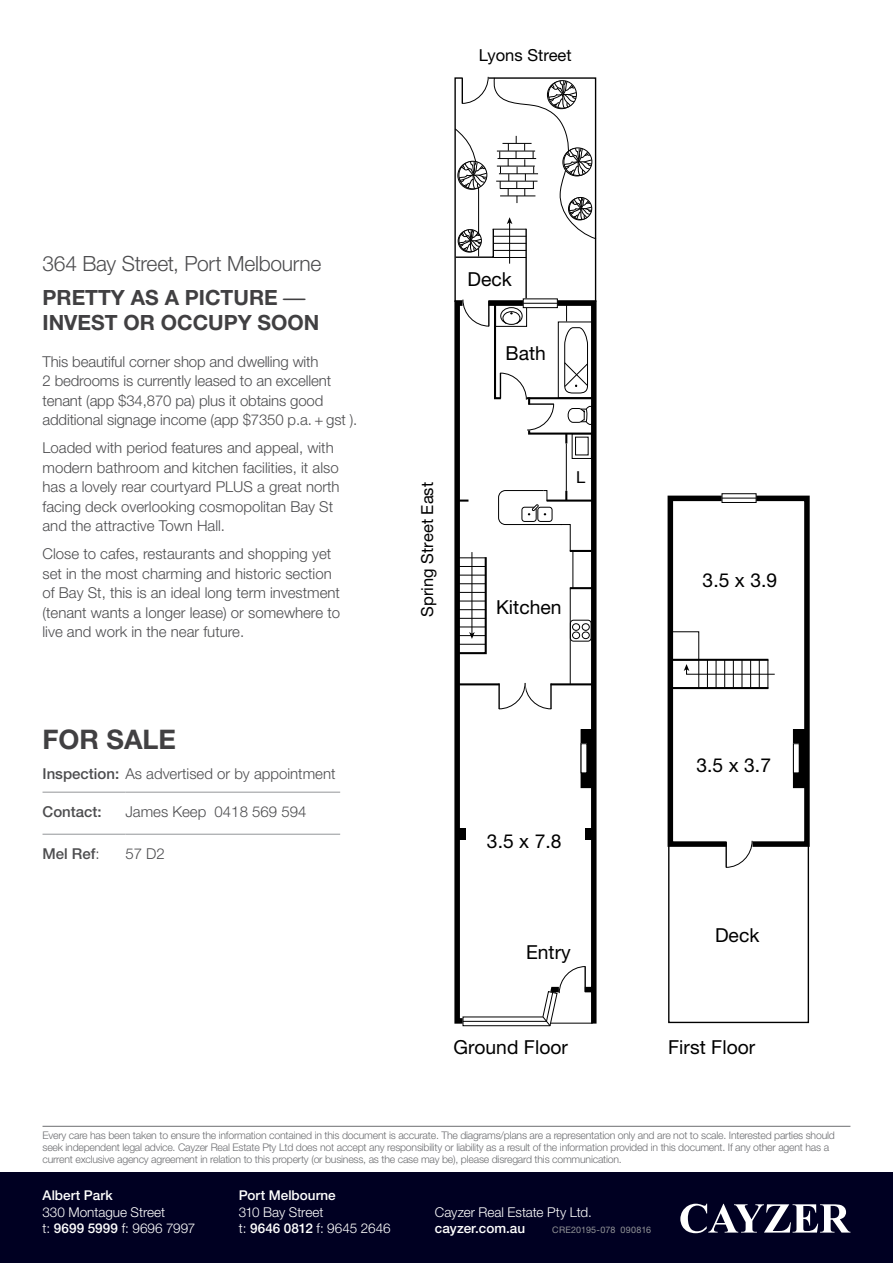
<style>
.page{position:relative;width:893px;height:1263px;background:#fff}
.page>*{position:absolute;margin:0;border:0;box-sizing:border-box;transform-origin:0 0}
.t1{font:700 27px "Helvetica Neue";color:#414042}
.t2{font:300 21px/34px "Helvetica Neue";letter-spacing:-.01em;color:#4d4d4f}
.t3{font:700 21px "Helvetica Neue";color:#414042}
.t4{font:19.35px "Helvetica Neue";color:#000}
.t5{font:16.5px "Helvetica Neue";color:#000}
.t6{font:300 15px/19.5px "Helvetica Neue";color:#4d4d4f}
.t7{font:500 15px "Helvetica Neue";color:#4d4d4f}
.t8{font:300 13.5px/16.5px "Helvetica Neue";letter-spacing:-.005em;color:#fff}
.t9{font:500 13.5px "Helvetica Neue";color:#fff}
.t10{font:300 10.5px/12px "Helvetica Neue";letter-spacing:-.02em;color:#6d6e71}
.t11{font:9px "Helvetica Neue";letter-spacing:.015em;color:#939598}
.s1{font-weight:700;color:#414042}
.s2{font-family:"American Typewriter";font-weight:500;color:#414042}
.s3{font-weight:500}
.s4{font-weight:300}
</style>
<div class="page">
<div style="left:0;top:1172px;width:893px;height:91px;background:#002"></div>
<svg style="left:680px;top:1204px;width:170px;height:29px"></svg>
<hr style="left:43px;top:1126px;width:807px;height:1px;background:#6d6e71">
<hr style="left:43px;top:792px;width:82px;height:1px;background:#939598">
<hr style="left:125px;top:792px;width:215px;height:1px;background:#939598">
<hr style="left:43px;top:834px;width:82px;height:1px;background:#939598">
<hr style="left:125px;top:834px;width:215px;height:1px;background:#939598">
<svg style="left:454px;top:298px;width:143px;height:726px"></svg>
<hr style="left:458px;top:683px;width:136px;height:2px;background:#000">
<svg style="left:459px;top:499px;width:9px;height:3px"></svg>
<hr style="left:547px;top:499px;width:45px;height:3px;background:#000">
<hr style="left:566px;top:443px;width:1px;height:48px;background:#000">
<hr style="left:570px;top:588px;width:1px;height:96px;background:#000">
<hr style="left:570px;top:550px;width:22px;height:2px;background:#000">
<hr style="left:570px;top:587px;width:23px;height:2px;background:#000">
<hr style="left:573px;top:552px;width:1px;height:37px;background:#000">
<div style="left:585px;top:828px;width:7px;height:12px;background:#000"></div>
<div style="left:459px;top:828px;width:6px;height:12px;background:#000"></div>
<div style="left:525px;top:677px;width:25px;height:34px;background:#fff"></div>
<div style="left:500px;top:677px;width:25px;height:34px;background:#fff"></div>
<svg style="left:498px;top:682px;width:54px;height:27px"></svg>
<hr style="left:498px;top:683px;width:2px;height:26px;background:#000">
<div style="left:581px;top:730px;width:14px;height:58px;background:#000"></div>
<div style="left:581px;top:744px;width:6px;height:29px;background:#fff"></div>
<div style="left:572px;top:433px;width:20px;height:26px;border:1px solid #000"></div>
<div style="left:575px;top:437px;width:13px;height:18px;border:1px solid #000"></div>
<div style="left:463px;top:294px;width:25px;height:34px;background:#fff"></div>
<svg style="left:462px;top:299px;width:133px;height:144px"></svg>
<div style="left:570px;top:620px;width:21px;height:21px;border:1px solid #000;border-radius:3px"></div>
<div style="left:572px;top:632px;width:8px;height:7px;border:1px solid #000;border-radius:50%"></div>
<div style="left:572px;top:623px;width:8px;height:8px;border:1px solid #000;border-radius:50%"></div>
<div style="left:582px;top:632px;width:8px;height:7px;border:1px solid #000;border-radius:50%"></div>
<div style="left:582px;top:623px;width:8px;height:8px;border:1px solid #000;border-radius:50%"></div>
<svg style="left:498px;top:490px;width:73px;height:62px"></svg>
<hr style="left:472px;top:552px;width:1px;height:82px;background:#000">
<svg style="left:455px;top:555px;width:33px;height:100px"></svg>
<hr style="left:550px;top:1023px;width:43px;height:1px;background:#000">
<svg style="left:462px;top:966px;width:124px;height:61px"></svg>
<hr style="left:525px;top:229px;width:2px;height:69px;background:#000">
<hr style="left:509px;top:222px;width:1px;height:42px;background:#000">
<svg style="left:454px;top:76px;width:143px;height:183px"></svg>
<div style="left:668px;top:496px;width:142px;height:351px;border:6px solid #000"></div>
<div style="left:670px;top:631px;width:29px;height:29px;border:1px solid #000"></div>
<hr style="left:671px;top:687px;width:97px;height:2px;background:#000">
<hr style="left:671px;top:659px;width:97px;height:2px;background:#000">
<div style="left:668px;top:843px;width:141px;height:180px;border:1px solid #000"></div>
<div style="left:793px;top:730px;width:14px;height:58px;background:#000"></div>
<div style="left:793px;top:729px;width:15px;height:59px;border:1px solid #000"></div>
<div style="left:793px;top:744px;width:6px;height:29px;background:#fff"></div>
<div style="left:793px;top:743px;width:6px;height:30px;border:1px solid #000"></div>
<svg style="left:726px;top:840px;width:26px;height:28px"></svg>
<hr style="left:725px;top:842px;width:2px;height:25px;background:#000">
<svg style="left:724px;top:496px;width:30px;height:4px"></svg>
<hr style="left:722px;top:498px;width:34px;height:1px;background:#000">
<div style="left:722px;top:493px;width:34px;height:10px;border:1px solid #000"></div>
<svg style="left:684px;top:659px;width:91px;height:29px"></svg>
<p class="t5" style="left:479px;top:45px;width:94px">Lyons Street</p>
<h2 class="t2" style="left:43px;top:246px;width:280px">364 Bay Street, Port Melbourne<br><span class="s1">PRETTY AS A PICTURE</span> <span class="s2">—</span></h2>
<h2 class="t3" style="left:43px;top:310px;width:278px">INVEST OR OCCUPY SOON</h2>
<p class="t6" style="left:43px;top:351px;width:316px">This beautiful corner shop and dwelling with<br>2 bedrooms is currently leased to an excellent tenant (app $34,870 pa) plus it obtains good additional signage income (app $7350 p.a. + gst ).</p>
<p class="t6" style="left:43px;top:438px;width:299px">Loaded with period features and appeal, with modern bathroom and kitchen facilities, it also has a lovely rear courtyard PLUS a great north facing deck overlooking cosmopolitan Bay St and the attractive Town Hall.</p>
<p class="t6" style="left:43px;top:544px;width:299px">Close to cafes, restaurants and shopping yet set in the most charming and historic section of Bay St, this is an ideal long term investment (tenant wants a longer lease) or somewhere to live and work in the near future.</p>
<h1 class="t1" style="left:43px;top:723px;width:135px">FOR SALE</h1>
<p class="t6" style="left:43px;top:764px;width:294px"><span class="s3">Inspection:</span> As advertised or by appointment</p>
<p class="t7" style="left:43px;top:802px;width:61px">Contact:</p>
<p class="t6" style="left:125px;top:801px;width:182px">James Keep 0418 569 594</p>
<p class="t7" style="left:43px;top:844px;width:59px">Mel Ref<span class="s4">:</span></p>
<p class="t6" style="left:125px;top:843px;width:41px">57 D2</p>
<p class="t4" style="left:467px;top:267px;width:46px">Deck</p>
<p class="t4" style="left:505px;top:342px;width:42px">Bath</p>
<p class="t5" style="left:417px;top:617px;width:136px;rotate:-90deg">Spring Street East</p>
<p class="t5" style="left:576px;top:468px;width:11px">L</p>
<p class="t4" style="left:496px;top:596px;width:67px">Kitchen</p>
<p class="t4" style="left:487px;top:830px;width:76px">3.5 x 7.8</p>
<p class="t4" style="left:526px;top:940px;width:46px">Entry</p>
<p class="t4" style="left:454px;top:1035px;width:116px">Ground Floor</p>
<p class="t4" style="left:703px;top:569px;width:76px">3.5 x 3.9</p>
<p class="t4" style="left:696px;top:753px;width:76px">3.5 x 3.7</p>
<p class="t4" style="left:715px;top:923px;width:46px">Deck</p>
<p class="t4" style="left:668px;top:1035px;width:89px">First Floor</p>
<p class="t10" style="left:43px;top:1129px;width:794px">Every care has been taken to ensure the information contained in this document is accurate. The diagrams/plans are a representation only and are not to scale. Interested parties should seek independent legal advice. Cayzer Real Estate Pty Ltd does not accept any responsibility or liability as a result of the information provided in this document. If any other agent has a current exclusive agency agreement in relation to this property (or business, as the case may be), please disregard this communication.</p>
<p class="t9" style="left:43px;top:1187px;width:72px">Albert Park</p>
<p class="t8" style="left:43px;top:1203px;width:154px">330 Montague Street<br>t: <span class="s3">9699 5999</span> f: 9696 7997</p>
<p class="t9" style="left:239px;top:1187px;width:99px">Port Melbourne</p>
<p class="t8" style="left:239px;top:1203px;width:153px">310 Bay Street<br>t: <span class="s3">9646 0812</span> f: 9645 2646</p>
<p class="t8" style="left:435px;top:1203px;width:158px">Cayzer Real Estate Pty Ltd.</p>
<p class="t9" style="left:435px;top:1220px;width:92px">cayzer.com.au</p>
<p class="t11" style="left:552px;top:1225px;width:100px">CRE20195-078 090816</p>
</div>
